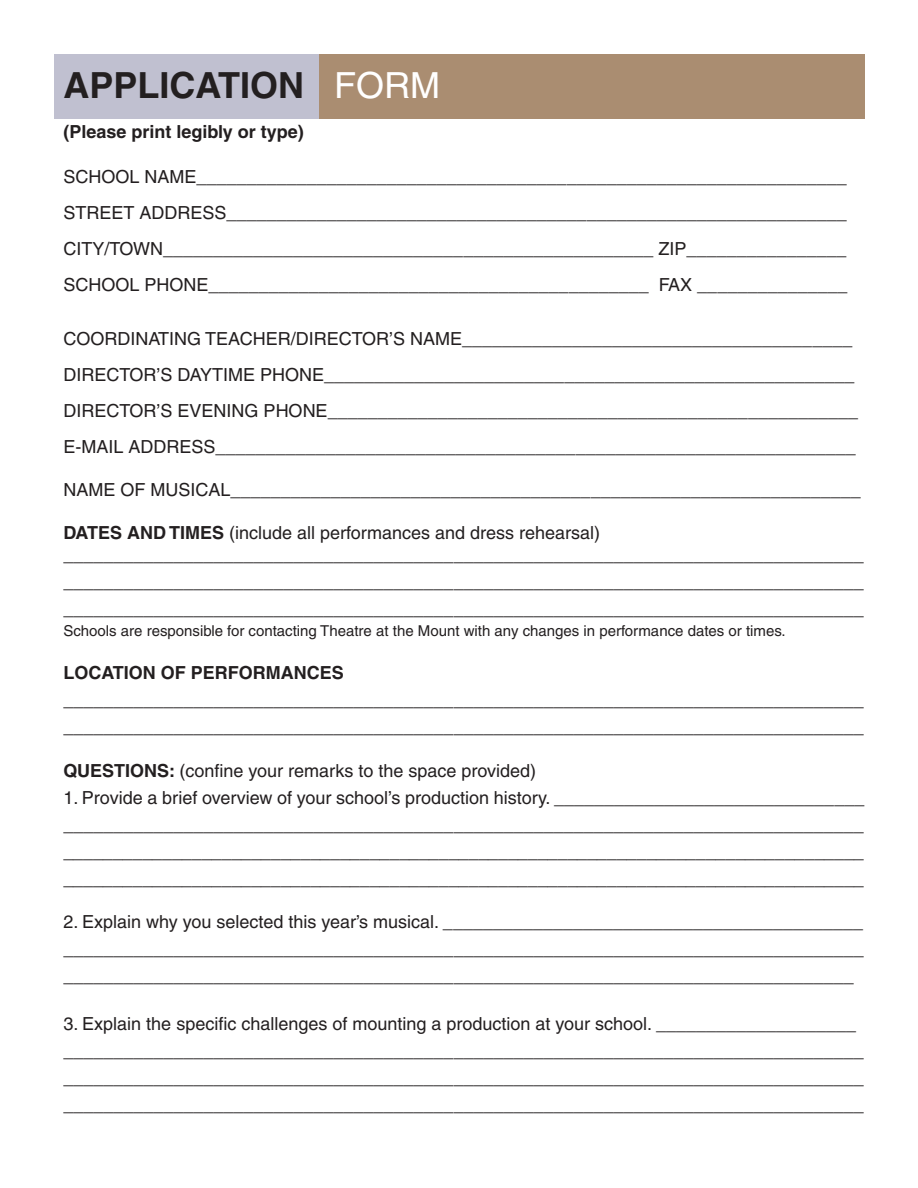
<style>
.page{position:relative;width:918px;height:1188px;background:#fff}
.page>*{position:absolute;margin:0;border:0;box-sizing:border-box;transform-origin:0 0}
.t1{font:700 36px "Helvetica";color:#231f20}
.t2{font:18px/27px "Helvetica";color:#231f20}
.t3{font:700 18px "Helvetica";color:#231f20}
.t4{font:15px "Helvetica";color:#231f20}
.s1{font-weight:400;color:#fff}
.s2{font-weight:700}
</style>
<div class="page">
<div style="left:296px;top:54px;width:568px;height:65px;background:#aa8d71"></div>
<div style="left:54px;top:54px;width:265px;height:65px;background:#c0c0d0"></div>
<h1 class="t1" style="left:63px;top:63px;width:378px">APPLICATION <span class="s1">FORM</span></h1>
<p class="t3" style="left:63px;top:120px;width:242px">(Please print legibly or type)</p>
<p class="t2" style="left:63px;top:158px;width:786px;line-height:36px;text-align:justify">SCHOOL NAME_________________________________________________________________ STREET ADDRESS______________________________________________________________ CITY/TOWN_________________________________________________ ZIP________________ SCHOOL PHONE____________________________________________ FAX _______________</p>
<p class="t2" style="left:63px;top:320px;width:796px;line-height:36px">COORDINATING TEACHER/DIRECTOR’S NAME_______________________________________ DIRECTOR’S DAYTIME PHONE_____________________________________________________ DIRECTOR’S EVENING PHONE_____________________________________________________ E-MAIL ADDRESS________________________________________________________________</p>
<p class="t2" style="left:63px;top:476px;width:799px">NAME OF MUSICAL_______________________________________________________________</p>
<p class="t2" style="left:63px;top:522px;width:802px;line-height:21.6px"><span class="s2">DATES AND TIMES</span> (include all performances and dress rehearsal) ________________________________________________________________________________</p>
<p class="t2" style="left:63px;top:568px;width:802px">________________________________________________________________________________ ________________________________________________________________________________</p>
<p class="t4" style="left:63px;top:622px;width:724px">Schools are responsible for contacting Theatre at the Mount with any changes in performance dates or times.</p>
<p class="t3" style="left:63px;top:662px;width:282px">LOCATION OF PERFORMANCES</p>
<p class="t2" style="left:63px;top:687px;width:802px">________________________________________________________________________________ ________________________________________________________________________________</p>
<p class="t2" style="left:63px;top:757px;width:474px"><span class="s2">QUESTIONS:</span> (confine your remarks to the space provided)</p>
<p class="t2" style="left:63px;top:784px;width:803px;text-align:justify">1. Provide a brief overview of your school’s production history. _______________________________ ________________________________________________________________________________ _________________________________________________________________________________ _________________________________________________________________________________</p>
<p class="t2" style="left:63px;top:908px;width:802px;text-align:justify">2. Explain why you selected this year’s musical. __________________________________________ ________________________________________________________________________________ _______________________________________________________________________________</p>
<p class="t2" style="left:63px;top:1011px;width:802px">3. Explain the specific challenges of mounting a production at your school. ____________________ ________________________________________________________________________________ ________________________________________________________________________________ ________________________________________________________________________________</p>
</div>
